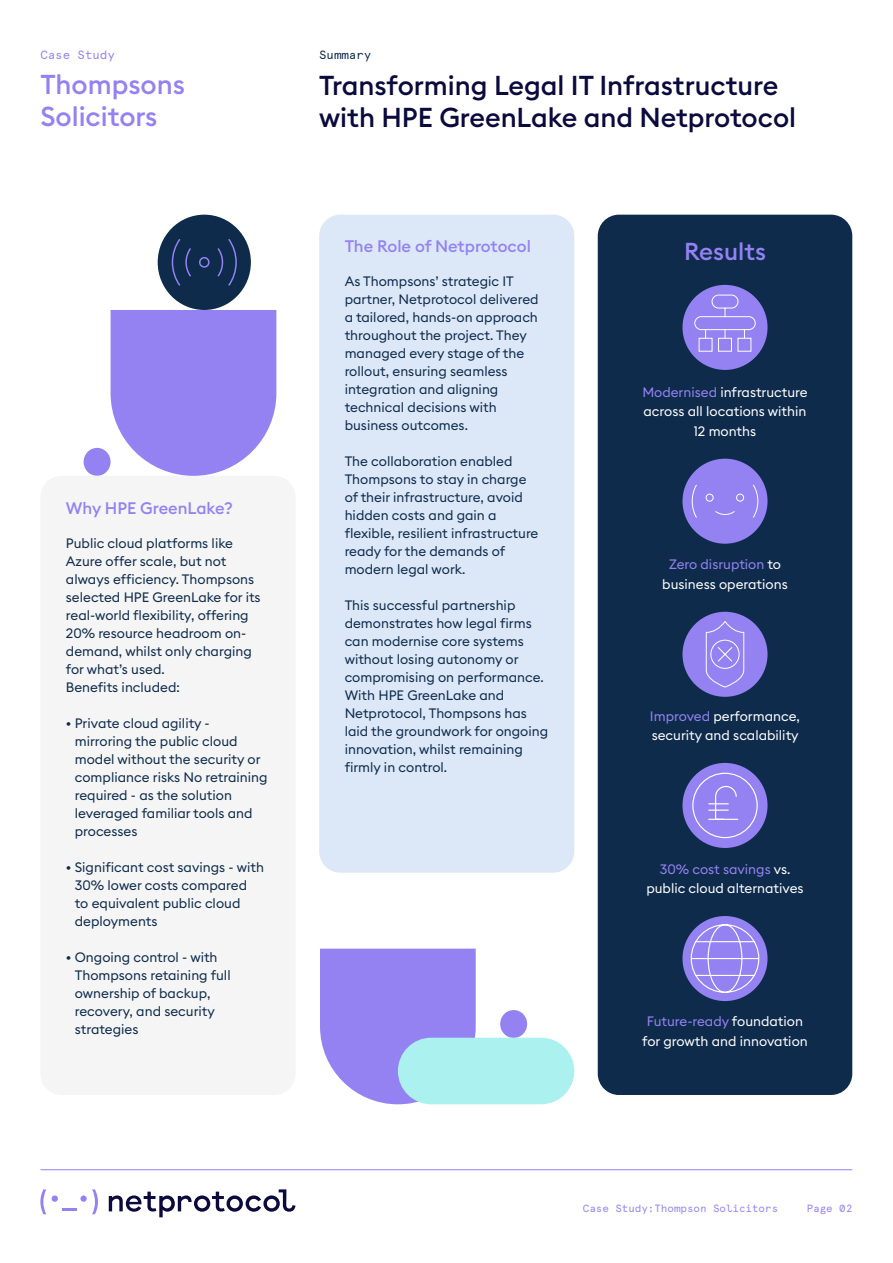
<style>
.page{position:relative;width:893px;height:1263px;background:#fff}
.page>*{position:absolute;margin:0;border:0;box-sizing:border-box;transform-origin:0 0}
.t1{font:500 27px/32.4px "Euclid Square";color:#0a0a3c}
.t2{font:500 27px/32.4px "Euclid Square";color:#9482f2}
.t3{font:500 24.15px "Euclid Square";color:#9482f2}
.t4{font:500 16.5px "Euclid Square";color:#9482f2}
.t5{font:13.5px/18px "Euclid Square";color:#0e2b4c}
.t6{font:13.5px/19.5px "Euclid Square";color:#fff;text-align:center}
.t7{font:12px "Apercu Mono";color:#9482f2}
.t8{font:12px "Apercu Mono";color:#0e2b4c}
.t9{font:10.5px "Apercu Mono";color:#9482f2}
.s1{color:#9482f2}
</style>
<div class="page">
<div style="left:598px;top:215px;width:254px;height:880px;background:#0e2b4c;border-radius:21px"></div>
<hr style="left:40px;top:1169px;width:812px;height:1px;background:#9482f2">
<hr style="left:62px;top:1208px;width:15px;height:3px;background:#9482f2">
<svg style="left:52px;top:1195px;width:6px;height:7px"></svg>
<svg style="left:40px;top:1189px;width:6px;height:25px"></svg>
<svg style="left:80px;top:1189px;width:18px;height:25px"></svg>
<svg style="left:109px;top:1189px;width:187px;height:28px"></svg>
<div style="left:682px;top:285px;width:85px;height:85px;background:#9482f2;border-radius:50%"></div>
<div style="left:682px;top:459px;width:85px;height:85px;background:#9482f2;border-radius:50%"></div>
<div style="left:682px;top:612px;width:85px;height:85px;background:#9482f2;border-radius:50%"></div>
<div style="left:682px;top:763px;width:85px;height:85px;background:#9482f2;border-radius:50%"></div>
<div style="left:682px;top:916px;width:85px;height:85px;background:#9482f2;border-radius:50%"></div>
<svg style="left:320px;top:949px;width:156px;height:155px;background:#9b8af2"></svg>
<div style="left:500px;top:1010px;width:27px;height:28px;background:#9482f2;border-radius:50%"></div>
<div style="left:84px;top:448px;width:27px;height:28px;background:#9482f2;border-radius:50%"></div>
<div style="left:40px;top:476px;width:256px;height:619px;background:#f5f5f5;border-radius:21px"></div>
<div style="left:319px;top:215px;width:255px;height:658px;background:#dce8f8;border-radius:21px"></div>
<svg style="left:111px;top:310px;width:165px;height:166px;background:#9f8ff3"></svg>
<div style="left:158px;top:215px;width:93px;height:95px;background:#0e2b4c;border-radius:50%"></div>
<svg style="left:171px;top:239px;width:66px;height:47px"></svg>
<div style="left:398px;top:1038px;width:176px;height:66px;background:#abf1ef;border-radius:33px"></div>
<svg style="left:694px;top:294px;width:62px;height:58px"></svg>
<svg style="left:691px;top:484px;width:68px;height:34px"></svg>
<svg style="left:705px;top:621px;width:40px;height:67px"></svg>
<svg style="left:690px;top:924px;width:70px;height:69px"></svg>
<svg style="left:692px;top:772px;width:66px;height:67px"></svg>
<p class="t7" style="left:40px;top:48px;width:76px">Case Study</p>
<h1 class="t2" style="left:40px;top:68px;width:146px">Thompsons<br>Solicitors</h1>
<p class="t4" style="left:66px;top:498px;width:168px">Why HPE GreenLake?</p>
<p class="t5" style="left:66px;top:534px;width:196px">Public cloud platforms like<br>Azure offer scale, but not always efficiency. Thompsons selected HPE GreenLake for its real-world flexibility, offering<br>20% resource headroom on&shy;demand, whilst only charging for what’s used.<br>Benefits included:</p>
<p class="t5" style="left:75px;top:714px;width:194px;text-indent:-9px">• Private cloud agility - mirroring the public cloud model without the security or compliance risks No retraining required - as the solution leveraged familiar tools and processes</p>
<p class="t5" style="left:75px;top:858px;width:191px;text-indent:-9px">• Significant cost savings - with<br>30% lower costs compared to equivalent public cloud deployments</p>
<p class="t5" style="left:75px;top:948px;width:157px;text-indent:-9px">• Ongoing control - with<br>Thompsons retaining full ownership of backup, recovery, and security strategies</p>
<p class="t8" style="left:319px;top:48px;width:54px">Summary</p>
<h1 class="t1" style="left:319px;top:69px;width:478px">Transforming Legal IT Infrastructure with HPE GreenLake and Netprotocol</h1>
<p class="t4" style="left:345px;top:235px;width:188px">The Role of Netprotocol</p>
<p class="t5" style="left:345px;top:272px;width:195px">As Thompsons’ strategic IT partner, Netprotocol delivered a tailored, hands-on approach throughout the project. They managed every stage of the rollout, ensuring seamless integration and aligning technical decisions with business outcomes.</p>
<p class="t5" style="left:345px;top:452px;width:195px">The collaboration enabled<br>Thompsons to stay in charge of their infrastructure, avoid hidden costs and gain a flexible, resilient infrastructure ready for the demands of modern legal work.</p>
<p class="t5" style="left:345px;top:596px;width:205px">This successful partnership demonstrates how legal firms can modernise core systems without losing autonomy or compromising on performance.<br>With HPE GreenLake and<br>Netprotocol, Thompsons has laid the groundwork for ongoing innovation, whilst remaining firmly in control.</p>
<h2 class="t3" style="left:684px;top:236px;width:83px">Results</h2>
<p class="t6" style="left:642px;top:382px;width:167px"><span class="s1">Modernised</span> infrastructure across all locations within<br>12 months</p>
<p class="t6" style="left:662px;top:555px;width:127px"><span class="s1">Zero disruption</span> to business operations</p>
<p class="t6" style="left:650px;top:706px;width:152px;text-align:left"><span class="s1">Improved</span> performance, security and scalability</p>
<p class="t6" style="left:646px;top:859px;width:159px"><span class="s1">30% cost savings</span> vs. public cloud alternatives</p>
<p class="t6" style="left:642px;top:1011px;width:167px"><span class="s1">Future-ready</span> foundation for growth and innovation</p>
<p class="t9" style="left:583px;top:1202px;width:197px">Case Study:Thompson Solicitors</p>
<p class="t9" style="left:807px;top:1202px;width:47px">Page 02</p>
</div>
